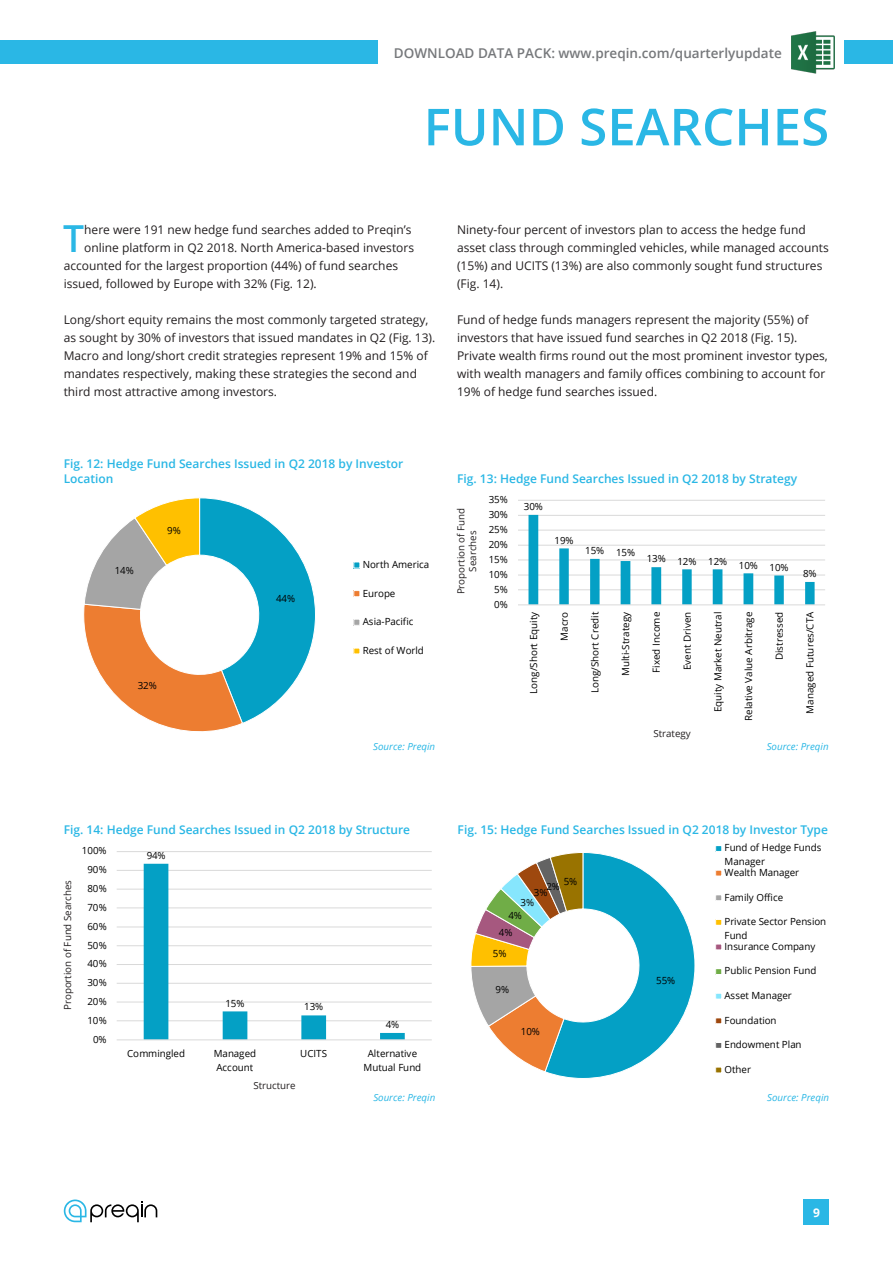
<style>
.page{position:relative;width:893px;height:1263px;background:#fff}
.page>*{position:absolute;margin:0;border:0;box-sizing:border-box;transform-origin:0 0}
.t1{font:600 51px "Open Sans";color:#2ab7e5}
.t2{font:600 37.2px "Open Sans";color:#2ab7e5}
.t3{font:600 13.5px "Open Sans";color:#76787b}
.t4{font:12px/18px "Open Sans";color:#231f20}
.t5{font:600 12px/15px "Open Sans";color:#2ab7e5}
.t6{font:700 12px "Open Sans";color:#fff}
.t7{font:9.9px/13.4px "Open Sans";letter-spacing:-.005em;color:#000}
.t8{font:9.75px "Open Sans";color:#000}
.t9{font:9.75px/11.7px "Open Sans";color:#231f20;text-align:center}
.t10{font:italic 9.75px "Open Sans";color:#2ab7e5}
</style>
<div class="page">
<svg style="left:64px;top:1199px;width:93px;height:23px"></svg>
<div style="left:804px;top:1199px;width:25px;height:26px;background:#2ab7e5"></div>
<div style="left:0;top:40px;width:893px;height:24px;background:#2ab7e5"></div>
<div style="left:378px;top:38px;width:466px;height:29px;background:#fff"></div>
<img style="left:791px;top:31px;width:44px;height:43px">
<hr style="left:117px;top:1020px;width:315px;height:1px;background:#d9d9d9">
<hr style="left:117px;top:1002px;width:315px;height:1px;background:#d9d9d9">
<hr style="left:117px;top:983px;width:315px;height:1px;background:#d9d9d9">
<hr style="left:117px;top:964px;width:315px;height:1px;background:#d9d9d9">
<hr style="left:117px;top:945px;width:315px;height:1px;background:#d9d9d9">
<hr style="left:117px;top:927px;width:315px;height:1px;background:#d9d9d9">
<hr style="left:117px;top:908px;width:315px;height:1px;background:#d9d9d9">
<hr style="left:117px;top:889px;width:315px;height:1px;background:#d9d9d9">
<hr style="left:117px;top:870px;width:315px;height:1px;background:#d9d9d9">
<hr style="left:117px;top:851px;width:315px;height:1px;background:#d9d9d9">
<svg style="left:144px;top:864px;width:261px;height:175px"></svg>
<hr style="left:117px;top:1039px;width:315px;height:1px;background:#d9d9d9">
<svg style="left:83px;top:497px;width:233px;height:235px"></svg>
<div style="left:354px;top:590px;width:6px;height:7px;background:#ed7d31"></div>
<div style="left:353px;top:590px;width:7px;height:7px;border:1px solid #fff"></div>
<div style="left:353px;top:619px;width:7px;height:7px;border:1px solid #fff"></div>
<hr style="left:518px;top:589px;width:307px;height:1px;background:#d9d9d9">
<hr style="left:518px;top:575px;width:307px;height:1px;background:#d9d9d9">
<hr style="left:518px;top:560px;width:307px;height:1px;background:#d9d9d9">
<hr style="left:518px;top:545px;width:307px;height:1px;background:#d9d9d9">
<hr style="left:518px;top:530px;width:307px;height:1px;background:#d9d9d9">
<hr style="left:518px;top:515px;width:307px;height:1px;background:#d9d9d9">
<hr style="left:518px;top:500px;width:307px;height:1px;background:#d9d9d9">
<svg style="left:528px;top:515px;width:287px;height:90px"></svg>
<hr style="left:518px;top:605px;width:307px;height:1px;background:#d9d9d9">
<svg style="left:471px;top:852px;width:224px;height:227px"></svg>
<div style="left:715px;top:845px;width:7px;height:7px;border:1px solid #fff"></div>
<div style="left:715px;top:870px;width:7px;height:6px;border:1px solid #fff"></div>
<div style="left:715px;top:894px;width:7px;height:7px;border:1px solid #fff"></div>
<div style="left:715px;top:919px;width:7px;height:6px;border:1px solid #fff"></div>
<div style="left:715px;top:944px;width:7px;height:6px;border:1px solid #fff"></div>
<div style="left:715px;top:968px;width:7px;height:7px;border:1px solid #fff"></div>
<div style="left:715px;top:993px;width:7px;height:6px;border:1px solid #fff"></div>
<div style="left:715px;top:1017px;width:7px;height:7px;border:1px solid #fff"></div>
<div style="left:715px;top:1042px;width:7px;height:7px;border:1px solid #fff"></div>
<div style="left:715px;top:1067px;width:7px;height:6px;border:1px solid #fff"></div>
<p class="t3" style="left:394px;top:44px;width:389px">DOWNLOAD DATA PACK: www.preqin.com/quarterlyupdate</p>
<p class="t1" style="left:424px;top:92px;width:407px">FUND SEARCHES</p>
<p class="t2" style="left:63px;top:213px;width:23px">T</p>
<p class="t4" style="left:84px;top:220px;width:329px">here were 191 new hedge fund searches added to Preqin’s</p>
<p class="t4" style="left:84px;top:238px;width:331px">online platform in Q2 2018. North America-based investors</p>
<p class="t4" style="left:64px;top:256px;width:336px">accounted for the largest proportion (44%) of fund searches</p>
<p class="t4" style="left:64px;top:274px;width:255px">issued, followed by Europe with 32% (Fig. 12).</p>
<p class="t4" style="left:64px;top:310px;width:373px">Long/short equity remains the most commonly targeted strategy, as sought by 30% of investors that issued mandates in Q2 (Fig. 13).<br>Macro and long/short credit strategies represent 19% and 15% of mandates respectively, making these strategies the second and third most attractive among investors.</p>
<p class="t4" style="left:457px;top:220px;width:373px">Ninety-four percent of investors plan to access the hedge fund asset class through commingled vehicles, while managed accounts (15%) and UCITS (13%) are also commonly sought fund structures (Fig. 14).</p>
<p class="t4" style="left:457px;top:310px;width:372px">Fund of hedge funds managers represent the majority (55%) of investors that have issued fund searches in Q2 2018 (Fig. 15).<br>Private wealth firms round out the most prominent investor types, with wealth managers and family offices combining to account for 19% of hedge fund searches issued.</p>
<p class="t5" style="left:64px;top:455px;width:341px">Fig. 12: Hedge Fund Searches Issued in Q2 2018 by Investor<br>Location</p>
<p class="t7" style="left:115px;top:563px;width:21px">14%</p>
<p class="t7" style="left:167px;top:524px;width:15px">9%</p>
<p class="t7" style="left:138px;top:679px;width:21px">32%</p>
<p class="t7" style="left:276px;top:591px;width:21px">44%</p>
<p class="t7" style="left:363px;top:557px;width:68px">North America</p>
<p class="t7" style="left:363px;top:586px;width:34px">Europe</p>
<p class="t7" style="left:363px;top:615px;width:52px">Asia-Pacific</p>
<p class="t7" style="left:363px;top:643px;width:63px">Rest of World</p>
<p class="t10" style="left:373px;top:740px;width:63px">Source: Preqin</p>
<p class="t5" style="left:457px;top:470px;width:342px">Fig. 13: Hedge Fund Searches Issued in Q2 2018 by Strategy</p>
<p class="t9" style="left:455px;top:594px;width:88px;rotate:-90deg">Proportion of Fund<br>Searches</p>
<p class="t7" style="left:489px;top:493px;width:21px">35%</p>
<p class="t7" style="left:489px;top:507px;width:21px">30%</p>
<p class="t7" style="left:489px;top:522px;width:21px">25%</p>
<p class="t7" style="left:489px;top:537px;width:21px">20%</p>
<p class="t7" style="left:489px;top:552px;width:21px">15%</p>
<p class="t7" style="left:489px;top:567px;width:21px">10%</p>
<p class="t7" style="left:494px;top:582px;width:15px">5%</p>
<p class="t7" style="left:494px;top:597px;width:15px">0%</p>
<p class="t7" style="left:524px;top:500px;width:21px">30%</p>
<p class="t7" style="left:555px;top:533px;width:21px">19%</p>
<p class="t7" style="left:585px;top:545px;width:51px">15% 15%</p>
<p class="t7" style="left:647px;top:554px;width:143px">13% 12% 12% 10% 10%</p>
<p class="t7" style="left:803px;top:566px;width:15px">8%</p>
<p class="t8" style="left:527px;top:694px;width:84px;rotate:-90deg">Long/Short Equity</p>
<p class="t8" style="left:558px;top:641px;width:31px;rotate:-90deg">Macro</p>
<p class="t8" style="left:588px;top:693px;width:83px;rotate:-90deg">Long/Short Credit</p>
<p class="t8" style="left:619px;top:676px;width:66px;rotate:-90deg">Multi-Strategy</p>
<p class="t8" style="left:650px;top:673px;width:62px;rotate:-90deg">Fixed Income</p>
<p class="t8" style="left:680px;top:670px;width:60px;rotate:-90deg">Event Driven</p>
<p class="t8" style="left:711px;top:712px;width:102px;rotate:-90deg">Equity Market Neutral</p>
<p class="t8" style="left:742px;top:721px;width:111px;rotate:-90deg">Relative Value Arbitrage</p>
<p class="t8" style="left:773px;top:660px;width:50px;rotate:-90deg">Distressed</p>
<p class="t8" style="left:803px;top:714px;width:103px;rotate:-90deg">Managed Futures/CTA</p>
<p class="t10" style="left:767px;top:740px;width:63px">Source: Preqin</p>
<p class="t9" style="left:653px;top:728px;width:39px">Strategy</p>
<p class="t5" style="left:64px;top:822px;width:348px">Fig. 14: Hedge Fund Searches Issued in Q2 2018 by Structure</p>
<p class="t9" style="left:62px;top:1010px;width:132px;rotate:-90deg">Proportion of Fund Searches</p>
<p class="t7" style="left:82px;top:844px;width:26px">100%</p>
<p class="t7" style="left:87px;top:863px;width:21px">90%</p>
<p class="t7" style="left:87px;top:881px;width:21px">80%</p>
<p class="t7" style="left:87px;top:900px;width:21px">70%</p>
<p class="t7" style="left:87px;top:919px;width:21px">60%</p>
<p class="t7" style="left:87px;top:938px;width:21px">50%</p>
<p class="t7" style="left:87px;top:957px;width:21px">40%</p>
<p class="t7" style="left:87px;top:976px;width:21px">30%</p>
<p class="t7" style="left:87px;top:994px;width:21px">20%</p>
<p class="t7" style="left:87px;top:1013px;width:21px">10%</p>
<p class="t7" style="left:93px;top:1032px;width:15px">0%</p>
<p class="t7" style="left:147px;top:848px;width:21px">94%</p>
<p class="t7" style="left:225px;top:996px;width:21px">15%</p>
<p class="t7" style="left:304px;top:1000px;width:21px">13%</p>
<p class="t7" style="left:386px;top:1018px;width:15px">4%</p>
<p class="t7" style="left:127px;top:1047px;width:59px">Commingled</p>
<p class="t7" style="left:214px;top:1047px;width:44px">Managed<br>Account</p>
<p class="t7" style="left:300px;top:1047px;width:28px">UCITS</p>
<p class="t7" style="left:364px;top:1047px;width:59px;text-align:center">Alternative<br>Mutual Fund</p>
<p class="t10" style="left:373px;top:1091px;width:63px">Source: Preqin</p>
<p class="t9" style="left:253px;top:1079px;width:44px">Structure</p>
<p class="t5" style="left:458px;top:822px;width:372px">Fig. 15: Hedge Fund Searches Issued in Q2 2018 by Investor Type</p>
<p class="t7" style="left:564px;top:875px;width:15px">5%</p>
<p class="t7" style="left:546px;top:879px;width:15px">2%</p>
<p class="t7" style="left:534px;top:885px;width:15px">3%</p>
<p class="t7" style="left:520px;top:895px;width:15px">3%</p>
<p class="t7" style="left:508px;top:908px;width:15px">4%</p>
<p class="t7" style="left:499px;top:925px;width:15px">4%</p>
<p class="t7" style="left:493px;top:947px;width:15px">5%</p>
<p class="t7" style="left:496px;top:983px;width:15px">9%</p>
<p class="t7" style="left:521px;top:1025px;width:21px">10%</p>
<p class="t7" style="left:656px;top:973px;width:21px">55%</p>
<p class="t7" style="left:724px;top:841px;width:99px">Fund of Hedge Funds<br>Manager</p>
<p class="t7" style="left:724px;top:865px;width:76px">Wealth Manager</p>
<p class="t7" style="left:724px;top:890px;width:60px">Family Office</p>
<p class="t7" style="left:724px;top:915px;width:103px">Private Sector Pension<br>Fund</p>
<p class="t7" style="left:724px;top:939px;width:92px">Insurance Company</p>
<p class="t7" style="left:724px;top:964px;width:93px">Public Pension Fund</p>
<p class="t7" style="left:724px;top:988px;width:69px">Asset Manager</p>
<p class="t7" style="left:724px;top:1013px;width:54px">Foundation</p>
<p class="t7" style="left:724px;top:1038px;width:79px">Endowment Plan</p>
<p class="t7" style="left:724px;top:1062px;width:28px">Other</p>
<p class="t10" style="left:767px;top:1091px;width:63px">Source: Preqin</p>
<p class="t6" style="left:813px;top:1204px;width:8px">9</p>
</div>
